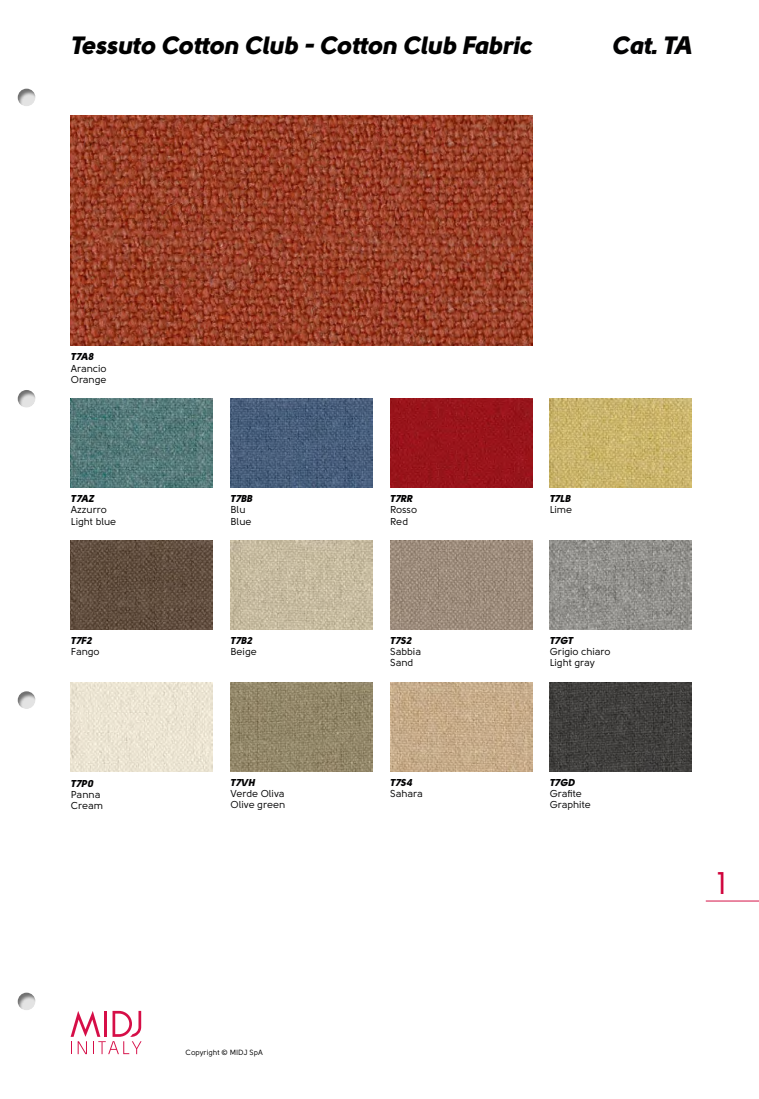
<style>
.page{position:relative;width:759px;height:1099px;background:#fff}
.page>*{position:absolute;margin:0;border:0;box-sizing:border-box;transform-origin:0 0}
.t1{font:31.25px "Solomon Sans Normal";color:#d0043c}
.t2{font:25px "Solomon Sans Black Italic";letter-spacing:-.01em;color:#000}
.t3{font:25px "Solomon Sans Black Italic";color:#020203}
.t4{font:10px/11.2px "Solomon Sans Normal";color:#000}
.t5{font:10px "Solomon Sans Black Italic";color:#020203}
.t6{font:10px/11.2px "Solomon Sans Normal";color:#020203}
.t7{font:7.5px "Solomon Sans Normal";color:#000}
</style>
<div class="page">
<svg style="left:71px;top:1010px;width:70px;height:44px"></svg>
<hr style="left:104px;top:1010px;width:3px;height:26px;background:#d60e47">
<hr style="left:705px;top:900px;width:53px;height:1px;background:#d51347">
<img style="left:71px;top:399px;width:142px;height:88px">
<img style="left:230px;top:399px;width:142px;height:88px">
<div style="left:390px;top:399px;width:141px;height:88px;background:#99141b"></div>
<img style="left:549px;top:399px;width:142px;height:88px">
<img style="left:71px;top:540px;width:142px;height:89px">
<img style="left:230px;top:540px;width:142px;height:89px">
<img style="left:390px;top:540px;width:141px;height:89px">
<img style="left:549px;top:540px;width:142px;height:89px">
<img style="left:71px;top:682px;width:142px;height:89px">
<img style="left:230px;top:682px;width:142px;height:89px">
<img style="left:390px;top:682px;width:141px;height:89px">
<img style="left:549px;top:682px;width:142px;height:89px">
<img style="left:71px;top:115px;width:460px;height:230px">
<div style="left:17px;top:88px;width:20px;height:20px;background:#000;opacity:.5"></div>
<div style="left:17px;top:389px;width:20px;height:20px;background:#000;opacity:.5"></div>
<div style="left:17px;top:690px;width:20px;height:20px;background:#000;opacity:.5"></div>
<div style="left:17px;top:992px;width:20px;height:20px;background:#000;opacity:.5"></div>
<h2 class="t2" style="left:71px;top:31px;width:462px">Tessuto Cotton Club - Cotton Club Fabric</h2>
<h2 class="t3" style="left:611px;top:31px;width:81px">Cat. TA</h2>
<p class="t5" style="left:71px;top:351px;width:24px">T7A8</p>
<p class="t4" style="left:71px;top:362px;width:37px">Arancio<br>Orange</p>
<p class="t5" style="left:71px;top:492px;width:24px">T7AZ</p>
<p class="t4" style="left:71px;top:504px;width:47px">Azzurro<br>Light blue</p>
<p class="t5" style="left:230px;top:492px;width:24px">T7BB</p>
<p class="t4" style="left:230px;top:504px;width:22px">Blu<br>Blue</p>
<p class="t5" style="left:390px;top:492px;width:24px">T7RR</p>
<p class="t4" style="left:390px;top:504px;width:28px">Rosso<br>Red</p>
<p class="t5" style="left:549px;top:492px;width:23px">T7LB</p>
<p class="t4" style="left:549px;top:504px;width:24px">Lime</p>
<p class="t5" style="left:71px;top:634px;width:22px">T7F2</p>
<p class="t6" style="left:71px;top:646px;width:30px">Fango</p>
<p class="t5" style="left:230px;top:634px;width:23px">T7B2</p>
<p class="t4" style="left:230px;top:646px;width:28px">Beige</p>
<p class="t5" style="left:390px;top:634px;width:23px">T7S2</p>
<p class="t4" style="left:390px;top:646px;width:32px">Sabbia<br>Sand</p>
<p class="t5" style="left:549px;top:634px;width:24px">T7GT</p>
<p class="t4" style="left:549px;top:646px;width:62px">Grigio chiaro<br>Light gray</p>
<p class="t5" style="left:71px;top:777px;width:24px">T7P0</p>
<p class="t4" style="left:71px;top:788px;width:34px">Panna<br>Cream</p>
<p class="t5" style="left:230px;top:776px;width:26px">T7VH</p>
<p class="t6" style="left:230px;top:787px;width:56px">Verde Oliva<br>Olive green</p>
<p class="t5" style="left:390px;top:776px;width:24px">T7S4</p>
<p class="t6" style="left:390px;top:787px;width:34px">Sahara</p>
<p class="t5" style="left:549px;top:776px;width:27px">T7GD</p>
<p class="t6" style="left:549px;top:787px;width:43px">Grafite<br>Graphite</p>
<h1 class="t1" style="left:716px;top:865px;width:12px">1</h1>
<p class="t7" style="left:185px;top:1047px;width:79px">Copyright © MIDJ SpA</p>
</div>
